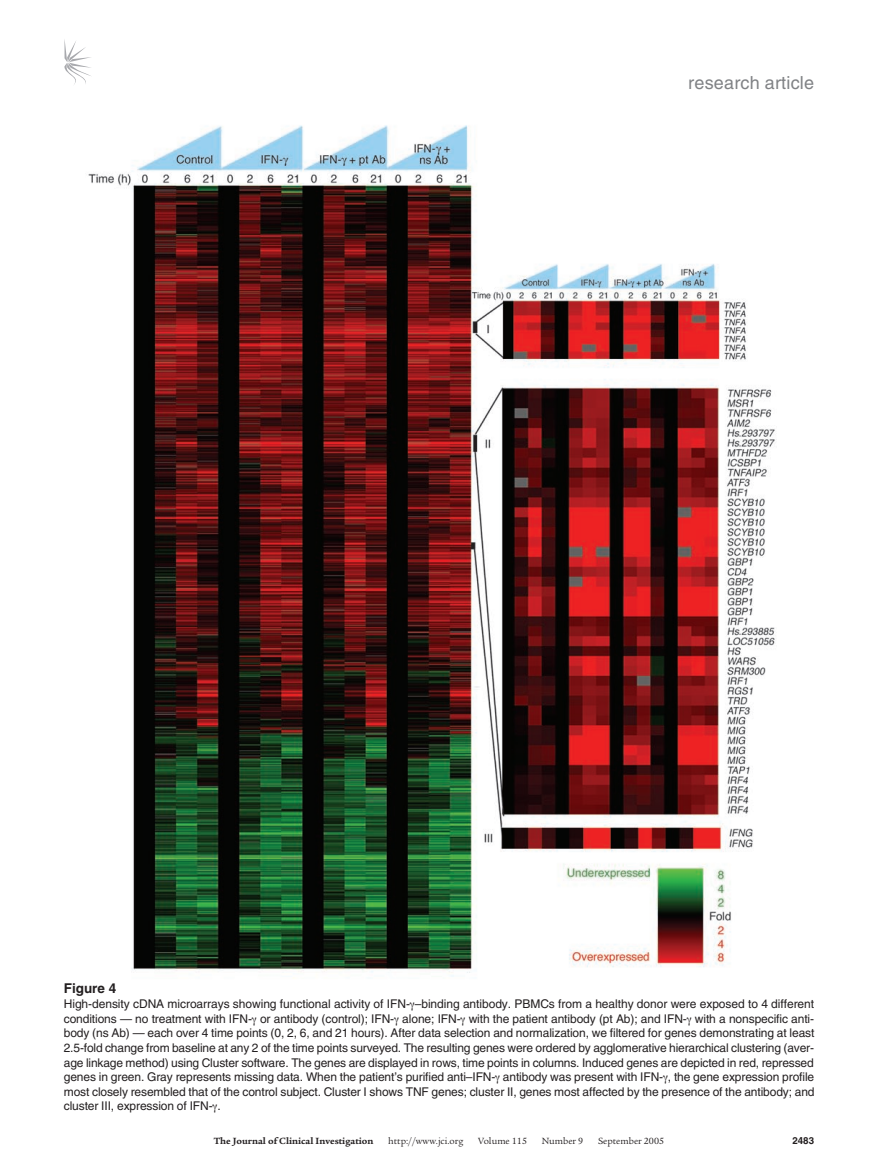
<style>
.page{position:relative;width:878px;height:1174px;background:#fff}
.page>*{position:absolute;margin:0;border:0;box-sizing:border-box;transform-origin:0 0}
.t1{font:18px "Helvetica LT Std";letter-spacing:.01em;color:#808285}
.t2{font:700 13.5px "Helvetica LT Std";color:#231f20}
.t3{font:12px/14.7px "Helvetica LT Std";letter-spacing:-.01em;color:#231f20;text-align:justify}
.t4{font:9.75px "Legacy Serif Std";color:#231f20}
.t5{font:700 9.75px "Legacy Serif Std";color:#231f20}
.t6{font:700 9.75px "Helvetica LT Std";color:#231f20}
</style>
<div class="page">
<svg style="left:64px;top:39px;width:27px;height:45px"></svg>
<img style="left:88px;top:125px;width:687px;height:853px">
<h1 class="t1" style="left:688px;top:72px;width:127px">research article</h1>
<p class="t2" style="left:64px;top:980px;width:54px">Figure 4</p>
<p class="t3" style="left:64px;top:996px;width:752px">High-density cDNA microarrays showing functional activity of IFN- –binding antibody. PBMCs from a healthy donor were exposed to 4 different conditions — no treatment with IFN- or antibody (control); IFN- alone; IFN- with the patient antibody (pt Ab); and IFN- with a nonspecific anti&shy;body (ns Ab) — each over 4 time points (0, 2, 6, and 21 hours). After data selection and normalization, we filtered for genes demonstrating at least 2.5-fold change from baseline at any 2 of the time points surveyed. The resulting genes were ordered by agglomerative hierarchical clustering (aver&shy;age linkage method) using Cluster software. The genes are displayed in rows, time points in columns. Induced genes are depicted in red, repressed genes in green. Gray represents missing data. When the patient’s purified anti–IFN- antibody was present with IFN- , the gene expression profile most closely resembled that of the control subject. Cluster I shows TNF genes; cluster II, genes most affected by the presence of the antibody; and cluster III, expression of IFN- .</p>
<p class="t5" style="left:214px;top:1135px;width:161px">The Journal of Clinical Investigation</p>
<p class="t4" style="left:388px;top:1135px;width:77px">http://www.jci.org</p>
<p class="t4" style="left:478px;top:1135px;width:50px">Volume 115</p>
<p class="t4" style="left:541px;top:1135px;width:43px">Number 9</p>
<p class="t4" style="left:598px;top:1135px;width:68px">September 2005</p>
<p class="t6" style="left:792px;top:1134px;width:23px">2483</p>
</div>
